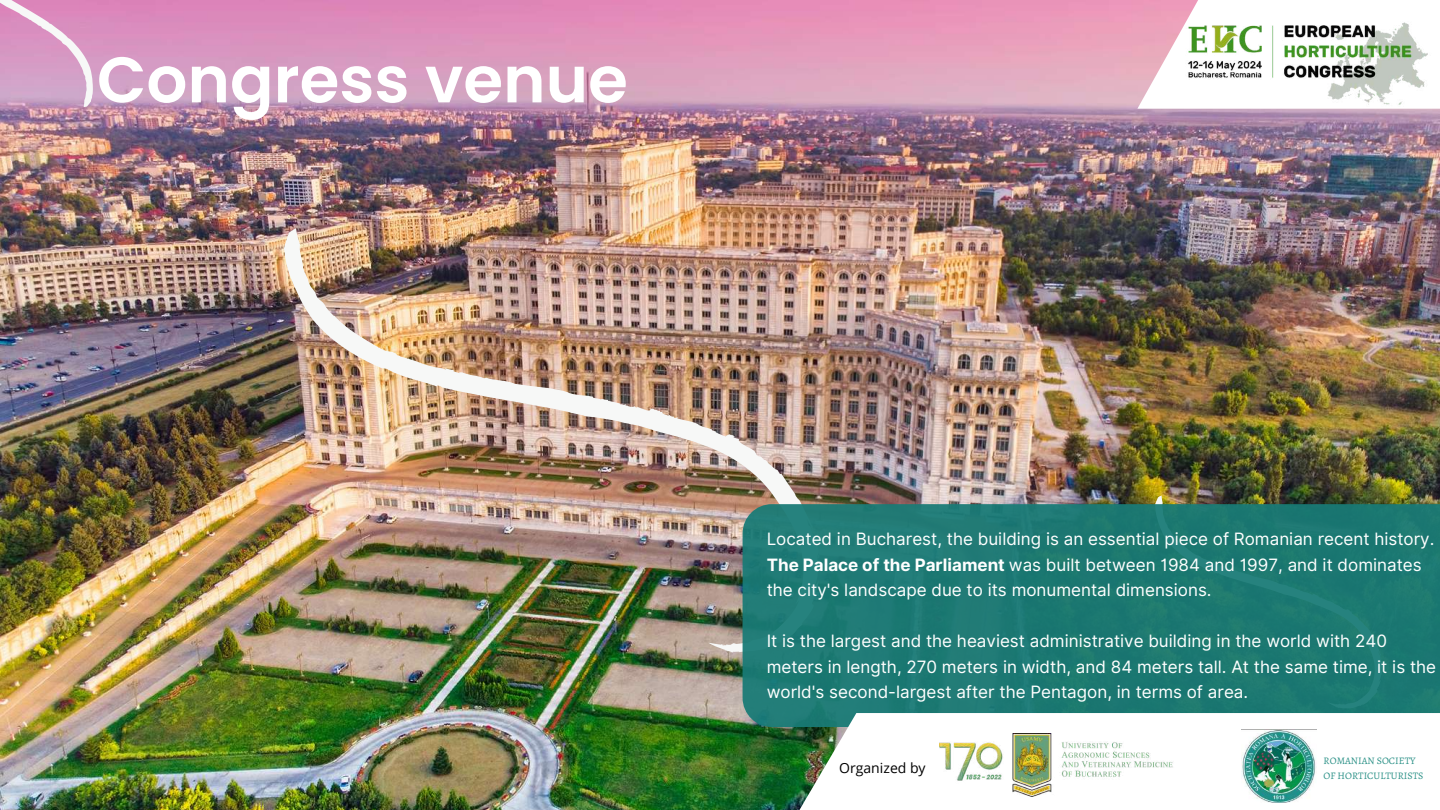
<style>
.page{position:relative;width:1440px;height:810px;background:#fff}
.page>*{position:absolute;margin:0;border:0;box-sizing:border-box;transform-origin:0 0}
.t1{font:600 64.4px "Poppins";color:#fff}
.t2{font:17px/25.5px "Inter";color:#fff}
.t3{font:14px "Open Sans";color:#000}
.t4{font:10px/15px "Alegreya";color:#2b9187}
.s1{font-weight:700}
</style>
<div class="page">
<img style="left:0;top:0;width:1440px;height:810px">
<svg style="left:0;top:0;width:138px;height:109px;background:#d69dc4"></svg>
<img style="left:282px;top:177px;width:546px;height:519px">
<svg style="left:727px;top:651px;width:7px;height:2px"></svg>
<img style="left:1155px;top:495px;width:227px;height:9px">
<div style="left:743px;top:504px;width:697px;height:223px;background:#1d7972"></div>
<svg style="left:1137px;top:0;width:22px;height:109px"></svg>
<img style="left:1159px;top:0;width:281px;height:113px">
<svg style="left:796px;top:713px;width:644px;height:97px"></svg>
<img style="left:1241px;top:729px;width:76px;height:73px">
<img style="left:939px;top:733px;width:253px;height:63px">
<h1 class="t1" style="left:97px;top:35px;width:532px">Congress venue</h1>
<p class="t2" style="left:767px;top:526px;width:669px">Located in Bucharest, the building is an essential piece of Romanian recent history.<br><span class="s1">The Palace of the Parliament</span> was built between 1984 and 1997, and it dominates the city's landscape due to its monumental dimensions.</p>
<p class="t2" style="left:767px;top:628px;width:671px">It is the largest and the heaviest administrative building in the world with 240 meters in length, 270 meters in width, and 84 meters tall. At the same time, it is the world's second-largest after the Pentagon, in terms of area.</p>
<p class="t3" style="left:839px;top:758px;width:88px">Organized by</p>
<p class="t4" style="left:1324px;top:754px;width:101px">ROMANIAN SOCIETY<br>OF HORTICULTURISTS</p>
</div>
